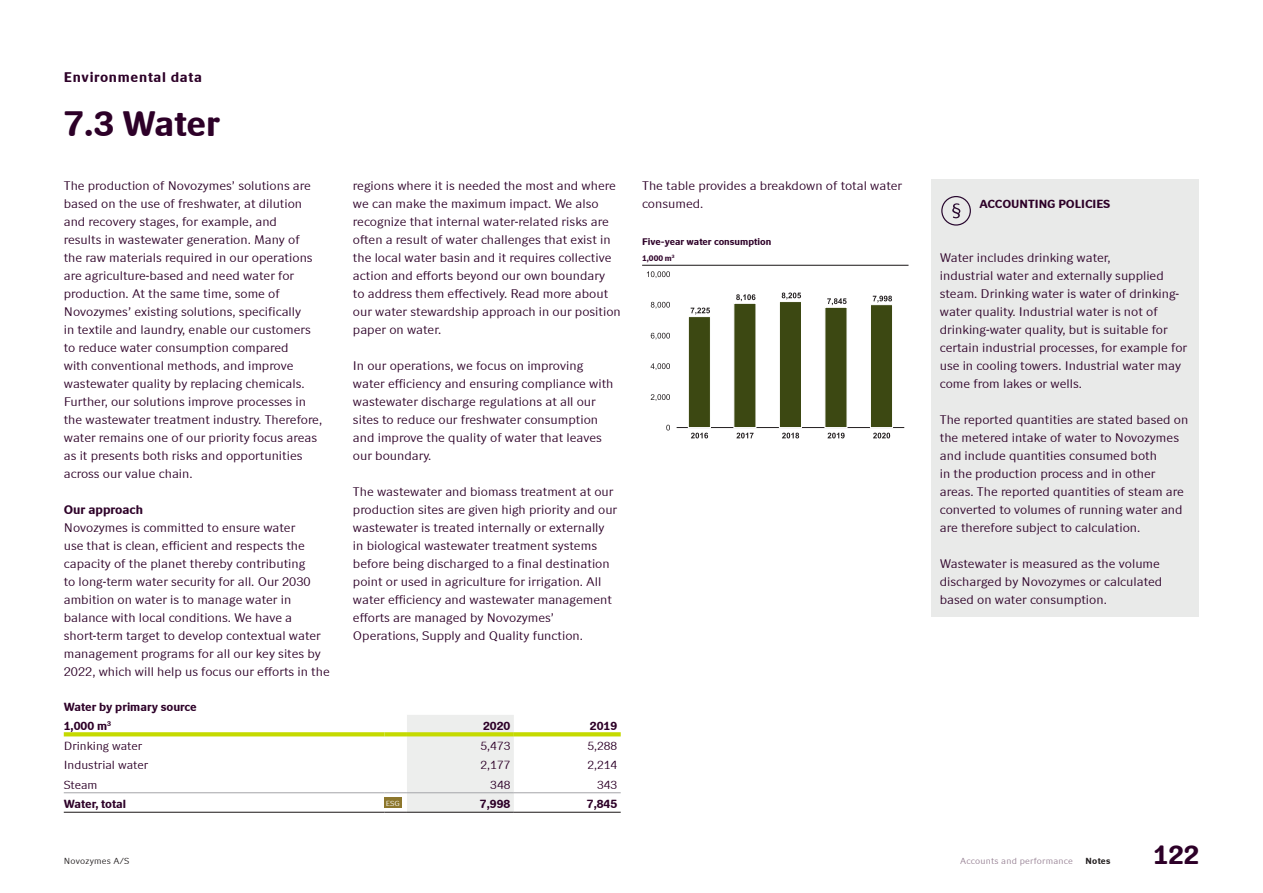
<style>
.page{position:relative;width:1263px;height:893px;background:#fff}
.page>*{position:absolute;margin:0;border:0;box-sizing:border-box;transform-origin:0 0}
.Header__Notes{font:700 36px "Novozymes";letter-spacing:-.005em;color:#2d0028}
.t1{font:700 27px "Novozymes";color:#2d0028}
.Header2{font:700 14.25px "Novozymes";letter-spacing:.05em;color:#2d0028}
.BodyText{font:12.75px/18px "Novozymes";color:#2d0028}
.AccountingPolicies{font:12.75px/18px "Novozymes";color:#2d0028}
.BodyText__ColumnBr{font:12.75px/18px "Novozymes";color:#2d0028}
.BodyText-2{font:700 12.75px "Novozymes";color:#2d0028}
.Table__TextLeft-Bo{font:700 12px "Novozymes";color:#2d0028}
.Table__TextLeft-No{font:12px "Novozymes";color:#2d0028}
.Table__TextRight-N{font:12px "Novozymes";color:#2d0028}
.Table__TextRight-B{font:700 12px "Novozymes";color:#2d0028}
.AccountingPolicies-2{font:700 12px "Novozymes";color:#2d0028}
.LegendsHeadline{font:700 9.75px "Novozymes";color:#2d0028}
.Pagenumber__Footer{font:9px "Novozymes";letter-spacing:.025em;color:#968093}
.t2{font:9px "Novozymes";letter-spacing:.025em;color:#231f20}
.Pagenumber__Footer-2{font:700 9px "Novozymes";letter-spacing:.025em;color:#231f20}
.LegendsExplanation{font:700 8.25px "Novozymes";color:#2d0028}
.t3{font:7.5px "Novozymes";color:#fff}
</style>
<div class="page">
<hr style="left:642px;top:265px;width:266px;height:1px;background:#231f20">
<hr style="left:677px;top:427px;width:227px;height:1px;background:#231f20">
<svg style="left:688px;top:293px;width:204px;height:134px"></svg>
<svg style="left:691px;top:433px;width:17px;height:5px"></svg>
<svg style="left:736px;top:433px;width:17px;height:5px"></svg>
<svg style="left:782px;top:433px;width:17px;height:5px"></svg>
<svg style="left:827px;top:433px;width:18px;height:5px"></svg>
<svg style="left:873px;top:433px;width:17px;height:5px"></svg>
<svg style="left:666px;top:425px;width:4px;height:5px"></svg>
<svg style="left:651px;top:394px;width:19px;height:7px"></svg>
<svg style="left:650px;top:363px;width:20px;height:7px"></svg>
<svg style="left:651px;top:333px;width:19px;height:7px"></svg>
<svg style="left:651px;top:302px;width:19px;height:7px"></svg>
<svg style="left:647px;top:271px;width:23px;height:7px"></svg>
<svg style="left:64px;top:732px;width:320px;height:4px"></svg>
<svg style="left:514px;top:732px;width:107px;height:4px"></svg>
<hr style="left:64px;top:792px;width:320px;height:1px;background:#a8a9ad">
<hr style="left:514px;top:792px;width:107px;height:1px;background:#a8a9ad">
<hr style="left:64px;top:812px;width:320px;height:1px;background:#231f20">
<svg style="left:384px;top:715px;width:130px;height:98px"></svg>
<hr style="left:407px;top:812px;width:107px;height:1px;background:#231f20">
<hr style="left:514px;top:812px;width:107px;height:1px;background:#231f20">
<div style="left:384px;top:797px;width:17px;height:11px;background:#8d772c"></div>
<div style="left:931px;top:179px;width:268px;height:438px;background:#e9eae9"></div>
<div style="left:941px;top:196px;width:30px;height:30px;border:1px solid #28072e;border-radius:50%"></div>
<svg style="left:952px;top:203px;width:8px;height:15px"></svg>
<p class="Header2" style="left:64px;top:69px;width:140px">Environmental data</p>
<p class="Header__Notes" style="left:64px;top:103px;width:158px">7.3 Water</p>
<p class="BodyText" style="left:64px;top:176px;width:260px">The production of Novozymes’ solutions are based on the use of freshwater, at dilution and recovery stages, for example, and<br>results in wastewater generation. Many of<br>the raw materials required in our operations are agriculture-based and need water for production. At the same time, some of Novozymes’ existing solutions, specifically<br>in textile and laundry, enable our customers to reduce water consumption compared<br>with conventional methods, and improve wastewater quality by replacing chemicals.<br>Further, our solutions improve processes in the wastewater treatment industry. Therefore, water remains one of our priority focus areas as it presents both risks and opportunities across our value chain.</p>
<p class="BodyText-2" style="left:64px;top:502px;width:81px">Our approach</p>
<p class="BodyText" style="left:64px;top:518px;width:267px">Novozymes is committed to ensure water<br>use that is clean, efficient and respects the capacity of the planet thereby contributing<br>to long-term water security for all. Our 2030 ambition on water is to manage water in balance with local conditions. We have a short-term target to develop contextual water management programs for all our key sites by 2022, which will help us focus our efforts in the</p>
<p class="BodyText" style="left:353px;top:176px;width:269px">regions where it is needed the most and where we can make the maximum impact. We also recognize that internal water-related risks are often a result of water challenges that exist in the local water basin and it requires collective action and efforts beyond our own boundary<br>to address them effectively. Read more about our water stewardship approach in our position paper on water.</p>
<p class="BodyText" style="left:353px;top:356px;width:262px">In our operations, we focus on improving water efficiency and ensuring compliance with wastewater discharge regulations at all our sites to reduce our freshwater consumption and improve the quality of water that leaves our boundary.</p>
<p class="BodyText" style="left:353px;top:482px;width:266px">The wastewater and biomass treatment at our production sites are given high priority and our wastewater is treated internally or externally in biological wastewater treatment systems before being discharged to a final destination point or used in agriculture for irrigation. All water efficiency and wastewater management efforts are managed by Novozymes’ Operations, Supply and Quality function.</p>
<p class="Table__TextLeft-Bo" style="left:64px;top:700px;width:135px">Water by primary source</p>
<p class="Table__TextLeft-Bo" style="left:64px;top:719px;width:49px">1,000 m<sup>3</sup></p>
<p class="Table__TextRight-B" style="left:483px;top:719px;width:29px">2020</p>
<p class="Table__TextRight-B" style="left:590px;top:719px;width:29px">2019</p>
<p class="Table__TextLeft-No" style="left:64px;top:739px;width:80px">Drinking water</p>
<p class="Table__TextRight-N" style="left:480px;top:739px;width:31px">5,473</p>
<p class="Table__TextRight-N" style="left:587px;top:739px;width:31px">5,288</p>
<p class="Table__TextLeft-No" style="left:64px;top:758px;width:86px">Industrial water</p>
<p class="Table__TextRight-N" style="left:480px;top:758px;width:31px">2,177</p>
<p class="Table__TextRight-N" style="left:587px;top:758px;width:31px">2,214</p>
<p class="Table__TextLeft-No" style="left:64px;top:777px;width:35px">Steam</p>
<p class="Table__TextRight-N" style="left:490px;top:777px;width:22px">348</p>
<p class="Table__TextRight-N" style="left:597px;top:777px;width:22px">343</p>
<p class="Table__TextLeft-Bo" style="left:64px;top:797px;width:64px">Water, total</p>
<p class="t3" style="left:386px;top:799px;width:16px">ESG</p>
<p class="Table__TextRight-B" style="left:480px;top:797px;width:32px">7,998</p>
<p class="Table__TextRight-B" style="left:587px;top:797px;width:32px">7,845</p>
<p class="t2" style="left:64px;top:856px;width:67px">Novozymes A/S</p>
<p class="BodyText__ColumnBr" style="left:642px;top:176px;width:262px">The table provides a breakdown of total water consumed.</p>
<p class="LegendsHeadline" style="left:642px;top:236px;width:131px">Five-year water consumption</p>
<p class="LegendsExplanation" style="left:642px;top:253px;width:34px">1,000 m<sup>3</sup></p>
<p class="AccountingPolicies-2" style="left:979px;top:197px;width:132px">ACCOUNTING POLICIES</p>
<p class="AccountingPolicies" style="left:940px;top:248px;width:249px">Water includes drinking water,<br>industrial water and externally supplied steam. Drinking water is water of drinking&shy;water quality. Industrial water is not of drinking-water quality, but is suitable for certain industrial processes, for example for use in cooling towers. Industrial water may come from lakes or wells.</p>
<p class="AccountingPolicies" style="left:940px;top:410px;width:250px">The reported quantities are stated based on the metered intake of water to Novozymes and include quantities consumed both<br>in the production process and in other areas. The reported quantities of steam are converted to volumes of running water and are therefore subject to calculation.</p>
<p class="AccountingPolicies" style="left:940px;top:554px;width:224px">Wastewater is measured as the volume discharged by Novozymes or calculated based on water consumption.</p>
<p class="Pagenumber__Footer" style="left:960px;top:856px;width:114px">Accounts and performance</p>
<p class="Pagenumber__Footer-2" style="left:1085px;top:856px;width:26px">Notes</p>
<h2 class="t1" style="left:1153px;top:839px;width:48px">122</h2>
</div>
